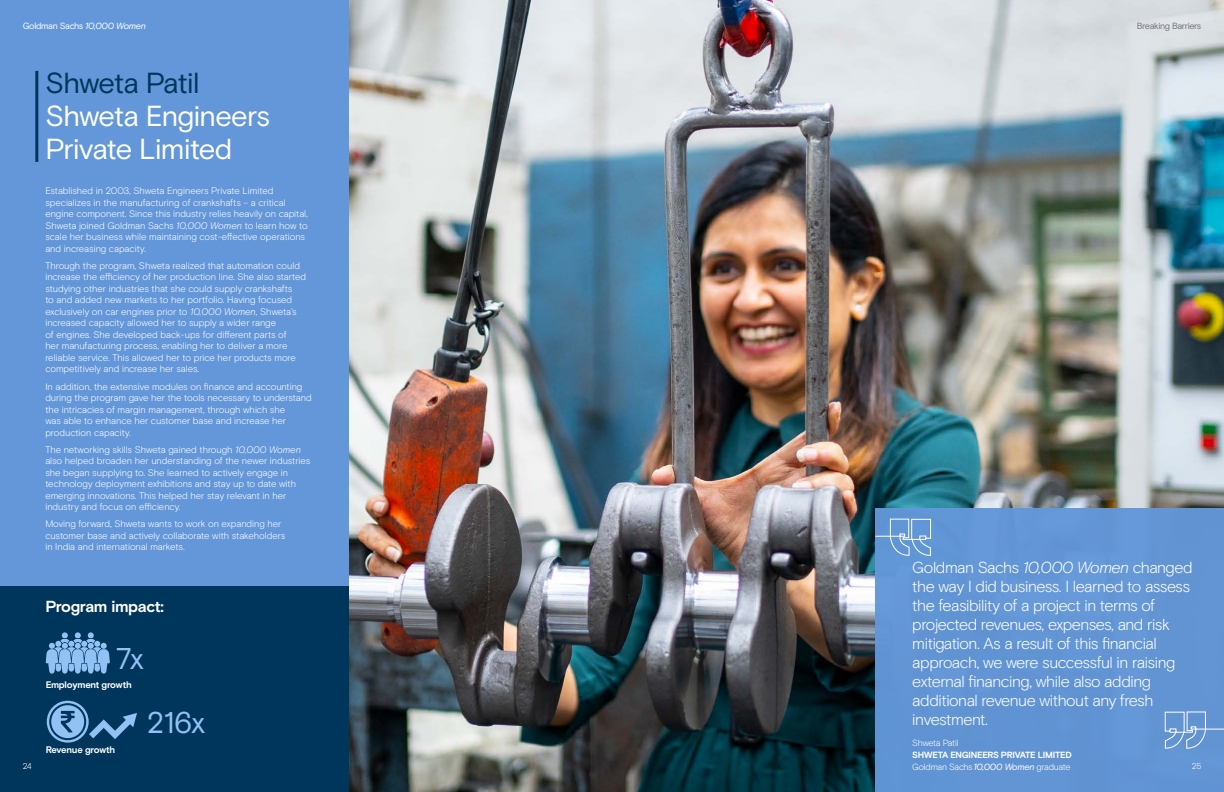
<style>
.page{position:relative;width:1224px;height:792px;background:#fff}
.page>*{position:absolute;margin:0;border:0;box-sizing:border-box;transform-origin:0 0}
.GS___Infrographic_Bo{font:30px "Basis Grotesque Pro";letter-spacing:-.02em;color:#91c2f3}
.GS___Section_Title{font:29px/33px "Basis Grotesque Pro";letter-spacing:-.025em;color:#fff}
.Quotes{font:300 16px/19px "Basis Grotesque Pro";letter-spacing:-.03em;color:#fff}
.GS___CS_Gold_body{font:700 16px "Basis Grotesque Pro";letter-spacing:-.03em;color:#fff}
.GS___CS_Gold_body-2{font:300 9.5px/11.5px "Basis Grotesque Pro";letter-spacing:-.005em;color:#fff}
.GS___Infrographic_Bo-2{font:700 9.5px "Basis Grotesque Pro";letter-spacing:-.025em;color:#fff}
.Quote_Names{font:300 9px/12px "Basis Grotesque Pro";letter-spacing:-.035em;color:#fff}
.GS___Page_Info_Right{font:9px "Basis Grotesque Pro";letter-spacing:-.035em;color:#fff}
.GS___Page_Info_Right-2{font:9px "Basis Grotesque Pro";letter-spacing:-.04em;color:#747373}
.GS___Page_Info_Right-3{font:300 8.5px "Basis Grotesque Pro";color:#fff}
.s1{font-style:italic}
.s2{color:#00365c}
.s3{font-weight:700}
.s4{font-weight:400;font-style:italic}
</style>
<div class="page">
<img style="left:349px;top:0;width:875px;height:792px">
<div style="left:0;top:0;width:349px;height:706px;background:#6397d9"></div>
<div style="left:875px;top:509px;width:349px;height:283px;background:#6397d9"></div>
<hr style="left:35px;top:71px;width:3px;height:91px;background:#00365c">
<div style="left:0;top:587px;width:349px;height:205px;background:#00365c"></div>
<svg style="left:46px;top:632px;width:64px;height:42px"></svg>
<svg style="left:47px;top:701px;width:90px;height:42px"></svg>
<svg style="left:1164px;top:711px;width:60px;height:38px"></svg>
<svg style="left:875px;top:518px;width:56px;height:38px"></svg>
<p class="GS___Page_Info_Right" style="left:23px;top:21px;width:125px">Goldman Sachs <span class="s1">10,000 Women</span></p>
<p class="GS___Page_Info_Right-2" style="left:1137px;top:21px;width:66px">Breaking Barriers</p>
<p class="GS___Section_Title" style="left:45px;top:67px;width:226px"><span class="s2">Shweta Patil<br></span>Shweta Engineers<br>Private Limited</p>
<p class="GS___CS_Gold_body-2" style="left:45px;top:185px;width:264px">Established in 2003, Shweta Engineers Private Limited specializes in the manufacturing of crankshafts – a critical engine component. Since this industry relies heavily on capital, Shweta joined Goldman Sachs <span class="s1">10,000 Women</span> to learn how to scale her business while maintaining cost-effective operations and increasing capacity.</p>
<p class="GS___CS_Gold_body-2" style="left:45px;top:260px;width:262px">Through the program, Shweta realized that automation could increase the efficiency of her production line. She also started studying other industries that she could supply crankshafts<br>to and added new markets to her portfolio. Having focused exclusively on car engines prior to <span class="s1">10,000 Women</span>, Shweta’s increased capacity allowed her to supply a wider range<br>of engines. She developed back-ups for different parts of<br>her manufacturing process, enabling her to deliver a more reliable service. This allowed her to price her products more competitively and increase her sales.</p>
<p class="GS___CS_Gold_body-2" style="left:45px;top:381px;width:268px">In addition, the extensive modules on finance and accounting during the program gave her the tools necessary to understand the intricacies of margin management, through which she<br>was able to enhance her customer base and increase her production capacity.</p>
<p class="GS___CS_Gold_body-2" style="left:45px;top:444px;width:266px">The networking skills Shweta gained through <span class="s1">10,000 Women </span>also helped broaden her understanding of the newer industries she began supplying to. She learned to actively engage in technology deployment exhibitions and stay up to date with emerging innovations. This helped her stay relevant in her industry and focus on efficiency.</p>
<p class="GS___CS_Gold_body-2" style="left:45px;top:518px;width:242px">Moving forward, Shweta wants to work on expanding her customer base and actively collaborate with stakeholders in India and international markets.</p>
<p class="Quotes" style="left:912px;top:558px;width:282px">Goldman Sachs <span class="s1">10,000 Women</span> changed the way I did business. I learned to assess the feasibility of a project in terms of projected revenues, expenses, and risk mitigation. As a result of this financial approach, we were successful in raising external financing, while also adding additional revenue without any fresh investment.</p>
<p class="Quote_Names" style="left:912px;top:737px;width:161px">Shweta Patil<br><span class="s3">SHWETA ENGINEERS PRIVATE LIMITED<br></span>Goldman Sachs <span class="s4">10,000 Women</span> graduate</p>
<p class="GS___CS_Gold_body" style="left:45px;top:597px;width:120px">Program impact:</p>
<p class="GS___Infrographic_Bo" style="left:116px;top:641px;width:29px">7x</p>
<p class="GS___Infrographic_Bo-2" style="left:46px;top:679px;width:88px">Employment growth</p>
<p class="GS___Infrographic_Bo" style="left:147px;top:705px;width:59px">216x</p>
<p class="GS___Infrographic_Bo-2" style="left:46px;top:744px;width:71px">Revenue growth</p>
<p class="GS___Page_Info_Right-3" style="left:23px;top:761px;width:11px">24</p>
<p class="GS___Page_Info_Right-3" style="left:1192px;top:761px;width:11px">25</p>
</div>
